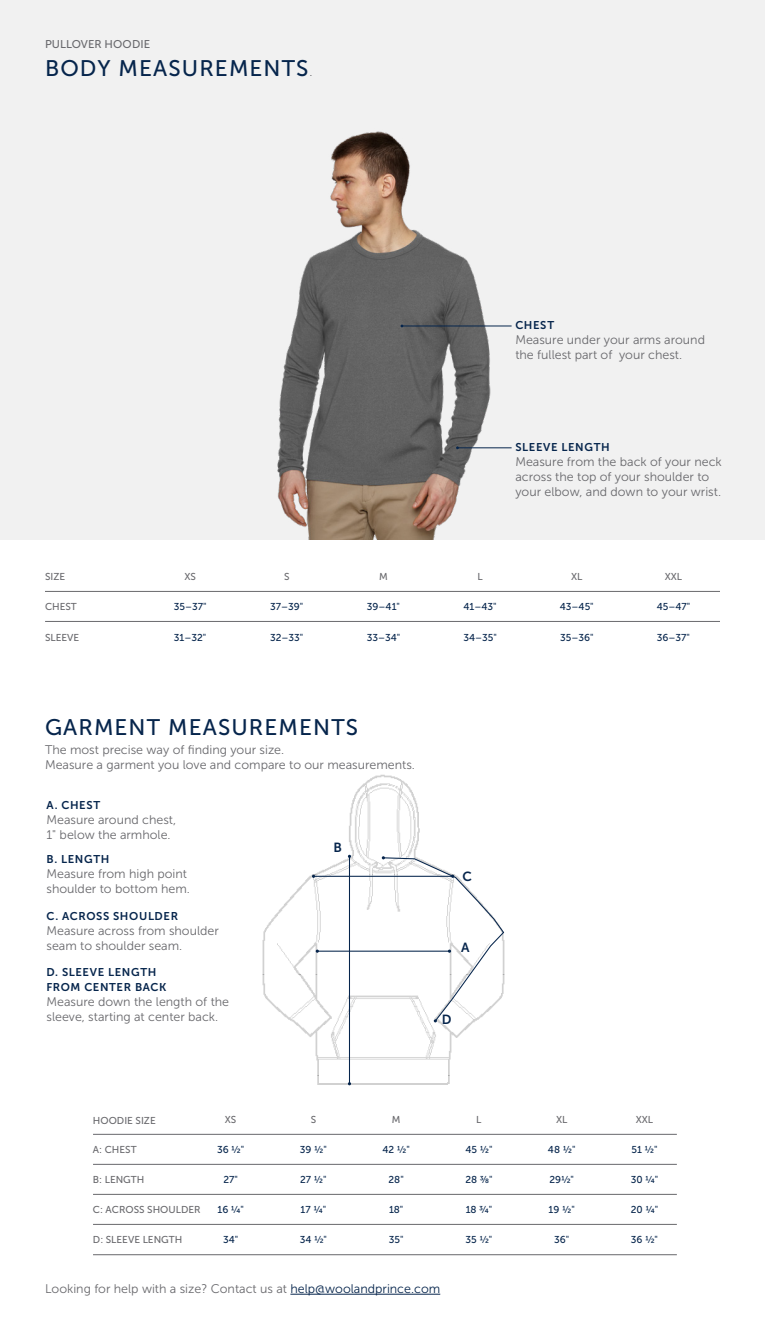
<style>
.page{position:relative;width:765px;height:1318px;background:#fff}
.page>*{position:absolute;margin:0;border:0;box-sizing:border-box;transform-origin:0 0}
.t1{font:22.5px "Museo Sans 500";letter-spacing:.05em;color:#06254c}
.t2{font:13.12px "Museo Sans 700";color:#06254c}
.t3{font:12.5px/15px "Museo Sans 300";color:#68686c}
.t4{font:11.25px/15px "Museo Sans 700";letter-spacing:.055em;color:#06254c}
.t5{font:11.25px "Museo Sans 500";letter-spacing:.005em;color:#68686c}
.t6{font:10px "Museo Sans 500";color:#06254c}
.t7{font:10px "Museo Sans 500";color:#68686c}
.s1{font-family:"Museo Sans 300";font-size:12.5px;color:#68686c}
.s2{color:#06254c}
</style>
<div class="page">
<img style="left:262px;top:774px;width:212px;height:310px">
<div style="left:0;top:0;width:765px;height:539px;background:#f1f1f1"></div>
<img style="left:277px;top:131px;width:235px;height:408px">
<hr style="left:402px;top:325px;width:110px;height:1px;background:#06254c">
<hr style="left:457px;top:447px;width:55px;height:1px;background:#06254c">
<hr style="left:290px;top:1293px;width:150px;height:1px;background:#06254c">
<hr style="left:317px;top:950px;width:133px;height:1px;background:#06254c">
<hr style="left:349px;top:856px;width:1px;height:227px;background:#06254c">
<hr style="left:314px;top:875px;width:139px;height:1px;background:#06254c">
<svg style="left:382px;top:856px;width:123px;height:166px"></svg>
<hr style="left:93px;top:1133px;width:584px;height:1px;background:#68686c">
<hr style="left:93px;top:1163px;width:584px;height:1px;background:#68686c">
<hr style="left:93px;top:1193px;width:584px;height:1px;background:#68686c">
<hr style="left:93px;top:1223px;width:584px;height:1px;background:#68686c">
<hr style="left:93px;top:1254px;width:584px;height:1px;background:#68686c">
<hr style="left:45px;top:591px;width:675px;height:1px;background:#68686c">
<hr style="left:45px;top:621px;width:675px;height:1px;background:#68686c">
<p class="t5" style="left:45px;top:38px;width:107px">PULLOVER HOODIE</p>
<h1 class="t1" style="left:45px;top:56px;width:269px">BODY MEASUREMENTS<span class="s1">.</span></h1>
<p class="t4" style="left:515px;top:318px;width:40px">CHEST</p>
<p class="t3" style="left:515px;top:332px;width:191px">Measure under your arms around the fullest part of your chest.</p>
<p class="t7" style="left:45px;top:571px;width:22px">SIZE</p>
<p class="t7" style="left:45px;top:601px;width:33px">CHEST</p>
<p class="t7" style="left:45px;top:631px;width:36px">SLEEVE</p>
<p class="t7" style="left:184px;top:571px;width:13px">XS</p>
<p class="t6" style="left:174px;top:601px;width:34px">35–37"</p>
<p class="t6" style="left:174px;top:631px;width:34px">31–32"</p>
<p class="t7" style="left:284px;top:571px;width:7px">S</p>
<p class="t6" style="left:270px;top:601px;width:35px">37–39"</p>
<p class="t6" style="left:270px;top:631px;width:35px">32–33"</p>
<p class="t7" style="left:379px;top:571px;width:10px">M</p>
<p class="t6" style="left:367px;top:601px;width:35px">39–41"</p>
<p class="t6" style="left:367px;top:631px;width:35px">33–34"</p>
<p class="t4" style="left:515px;top:439px;width:96px">SLEEVE LENGTH</p>
<p class="t3" style="left:515px;top:454px;width:208px">Measure from the back of your neck across the top of your shoulder to your elbow, and down to your wrist.</p>
<p class="t7" style="left:477px;top:571px;width:7px">L</p>
<p class="t6" style="left:464px;top:601px;width:35px">41–43"</p>
<p class="t6" style="left:463px;top:631px;width:35px">34–35"</p>
<p class="t7" style="left:571px;top:571px;width:13px">XL</p>
<p class="t6" style="left:560px;top:601px;width:35px">43–45"</p>
<p class="t6" style="left:560px;top:631px;width:35px">35–36"</p>
<p class="t7" style="left:665px;top:571px;width:19px">XXL</p>
<p class="t6" style="left:657px;top:601px;width:35px">45–47"</p>
<p class="t6" style="left:657px;top:631px;width:35px">36–37"</p>
<h1 class="t1" style="left:45px;top:714px;width:315px">GARMENT MEASUREMENTS</h1>
<p class="t3" style="left:45px;top:741px;width:372px">The most precise way of finding your size.<br>Measure a garment you love and compare to our measurements.</p>
<p class="t4" style="left:46px;top:797px;width:55px">A. CHEST</p>
<p class="t3" style="left:46px;top:811px;width:131px">Measure around chest,<br>1" below the armhole.</p>
<p class="t4" style="left:46px;top:851px;width:64px">B. LENGTH</p>
<p class="t3" style="left:46px;top:866px;width:145px">Measure from high point shoulder to bottom hem.</p>
<p class="t4" style="left:46px;top:908px;width:133px">C. ACROSS SHOULDER</p>
<p class="t3" style="left:46px;top:922px;width:174px">Measure across from shoulder seam to shoulder seam.</p>
<p class="t4" style="left:46px;top:964px;width:121px">D. SLEEVE LENGTH<br>FROM CENTER BACK</p>
<p class="t3" style="left:46px;top:994px;width:184px">Measure down the length of the sleeve, starting at center back.</p>
<p class="t2" style="left:333px;top:840px;width:10px">B</p>
<p class="t2" style="left:462px;top:869px;width:11px">C</p>
<p class="t2" style="left:461px;top:940px;width:10px">A</p>
<p class="t2" style="left:442px;top:1011px;width:11px">D</p>
<p class="t7" style="left:93px;top:1114px;width:64px">HOODIE SIZE</p>
<p class="t7" style="left:93px;top:1143px;width:45px">A: CHEST</p>
<p class="t7" style="left:93px;top:1173px;width:53px">B: LENGTH</p>
<p class="t7" style="left:93px;top:1203px;width:109px">C: ACROSS SHOULDER</p>
<p class="t7" style="left:93px;top:1234px;width:91px">D: SLEEVE LENGTH</p>
<p class="t7" style="left:225px;top:1113px;width:13px">XS</p>
<p class="t6" style="left:217px;top:1143px;width:29px">36 1/2"</p>
<p class="t6" style="left:223px;top:1173px;width:16px">27"</p>
<p class="t6" style="left:217px;top:1203px;width:28px">16 1/4"</p>
<p class="t6" style="left:223px;top:1234px;width:17px">34"</p>
<p class="t7" style="left:311px;top:1113px;width:7px">S</p>
<p class="t6" style="left:300px;top:1143px;width:29px">39 1/2"</p>
<p class="t6" style="left:300px;top:1173px;width:28px">27 1/2"</p>
<p class="t6" style="left:301px;top:1203px;width:27px">17 1/4"</p>
<p class="t6" style="left:300px;top:1234px;width:29px">34 1/2"</p>
<p class="t7" style="left:392px;top:1113px;width:10px">M</p>
<p class="t6" style="left:383px;top:1143px;width:29px">42 1/2"</p>
<p class="t6" style="left:389px;top:1173px;width:17px">28"</p>
<p class="t6" style="left:389px;top:1203px;width:16px">18"</p>
<p class="t6" style="left:389px;top:1234px;width:16px">35"</p>
<p class="t3" style="left:45px;top:1280px;width:397px">Looking for help with a size? Contact us at <span class="s2">help@woolandprince.com</span></p>
<p class="t7" style="left:476px;top:1113px;width:7px">L</p>
<p class="t6" style="left:465px;top:1143px;width:29px">45 1/2"</p>
<p class="t6" style="left:465px;top:1173px;width:29px">28 3/8"</p>
<p class="t6" style="left:466px;top:1203px;width:28px">18 3/4"</p>
<p class="t6" style="left:466px;top:1234px;width:28px">35 1/2"</p>
<p class="t7" style="left:556px;top:1113px;width:13px">XL</p>
<p class="t6" style="left:548px;top:1143px;width:29px">48 1/2"</p>
<p class="t6" style="left:549px;top:1173px;width:26px">291/2"</p>
<p class="t6" style="left:549px;top:1203px;width:28px">19 1/2"</p>
<p class="t6" style="left:554px;top:1234px;width:17px">36"</p>
<p class="t7" style="left:636px;top:1113px;width:19px">XXL</p>
<p class="t6" style="left:632px;top:1143px;width:27px">51 1/2"</p>
<p class="t6" style="left:631px;top:1173px;width:29px">30 1/4"</p>
<p class="t6" style="left:631px;top:1203px;width:29px">20 1/4"</p>
<p class="t6" style="left:631px;top:1234px;width:29px">36 1/2"</p>
</div>
